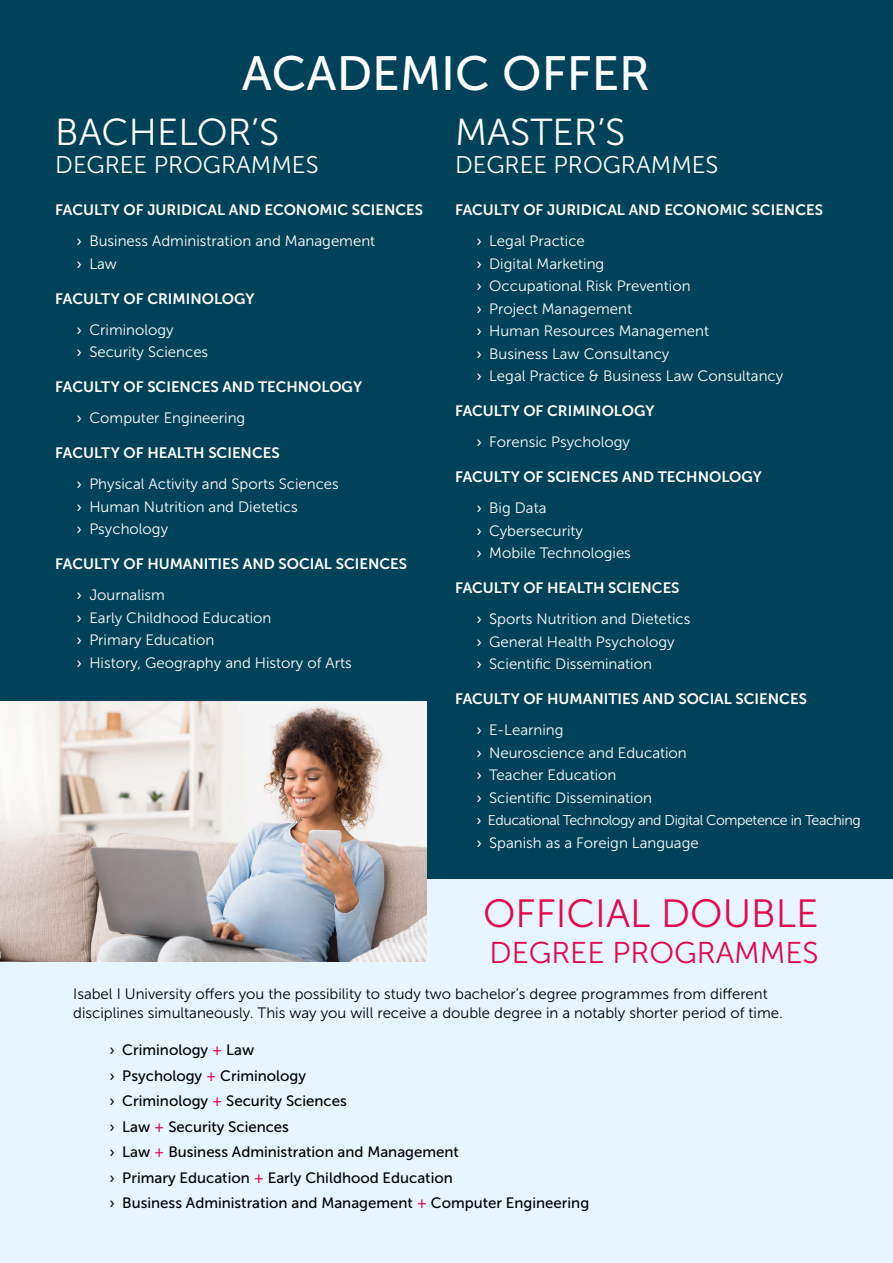
<style>
.page{position:relative;width:893px;height:1263px;background:#fff}
.page>*{position:absolute;margin:0;border:0;box-sizing:border-box;transform-origin:0 0}
.t1{font:48px "Museo Sans 500";color:#fff}
.t2{font:39.3px "Museo Sans 300";color:#e4084f}
.t3{font:37.5px "Museo Sans 300";color:#fff}
.t4{font:30px "Museo Sans 300";color:#e4084f}
.t5{font:24px "Museo Sans 300";color:#fff}
.t6{font:15px/22.5px "Museo Sans 300";color:#fff}
.t7{font:15px "Museo Sans 700";color:#fff}
.t8{font:15px/25.5px "Museo Sans 500";color:#000}
.t9{font:15px/19.5px "Museo Sans 300";color:#000}
.t10{font:14.25px "Museo Sans 300";letter-spacing:-.03em;color:#fff}
.s1{font-family:"Museo Sans 500"}
.s2{color:#e4084f}
</style>
<div class="page">
<div style="left:0;top:0;width:893px;height:879px;background:#004259"></div>
<div style="left:0;top:879px;width:893px;height:384px;background:#e6f5fe"></div>
<img style="left:0;top:702px;width:426px;height:259px">
<h1 class="t1" style="left:242px;top:47px;width:409px">ACADEMIC OFFER</h1>
<h3 class="t3" style="left:55px;top:111px;width:226px">BACHELOR’S</h3>
<h3 class="t5" style="left:55px;top:152px;width:265px">DEGREE PROGRAMMES</h3>
<p class="t7" style="left:55px;top:202px;width:369px">FACULTY OF JURIDICAL AND ECONOMIC SCIENCES</p>
<p class="t6" style="left:77px;top:230px;width:300px"><span class="s1">›</span> Business Administration and Management <span class="s1">›</span> Law</p>
<p class="t7" style="left:55px;top:290px;width:201px">FACULTY OF CRIMINOLOGY</p>
<p class="t6" style="left:77px;top:318px;width:133px"><span class="s1">›</span> Criminology<br><span class="s1">›</span> Security Sciences</p>
<p class="t7" style="left:55px;top:379px;width:308px">FACULTY OF SCIENCES AND TECHNOLOGY</p>
<p class="t6" style="left:77px;top:407px;width:170px"><span class="s1">›</span> Computer Engineering</p>
<p class="t7" style="left:55px;top:445px;width:226px">FACULTY OF HEALTH SCIENCES</p>
<p class="t6" style="left:77px;top:473px;width:264px"><span class="s1">›</span> Physical Activity and Sports Sciences <span class="s1">›</span> Human Nutrition and Dietetics<br><span class="s1">›</span> Psychology</p>
<p class="t7" style="left:55px;top:556px;width:353px">FACULTY OF HUMANITIES AND SOCIAL SCIENCES</p>
<p class="t6" style="left:77px;top:584px;width:277px"><span class="s1">›</span> Journalism<br><span class="s1">›</span> Early Childhood Education<br><span class="s1">›</span> Primary Education<br><span class="s1">›</span> History, Geography and History of Arts</p>
<h3 class="t3" style="left:455px;top:111px;width:172px">MASTER’S</h3>
<h3 class="t5" style="left:455px;top:152px;width:265px">DEGREE PROGRAMMES</h3>
<p class="t7" style="left:455px;top:202px;width:369px">FACULTY OF JURIDICAL AND ECONOMIC SCIENCES</p>
<p class="t6" style="left:476px;top:230px;width:308px"><span class="s1">›</span> Legal Practice<br><span class="s1">›</span> Digital Marketing<br><span class="s1">›</span> Occupational Risk Prevention<br><span class="s1">›</span> Project Management<br><span class="s1">›</span> Human Resources Management<br><span class="s1">›</span> Business Law Consultancy<br><span class="s1">›</span> Legal Practice &amp; Business Law Consultancy</p>
<p class="t7" style="left:455px;top:403px;width:201px">FACULTY OF CRIMINOLOGY</p>
<p class="t6" style="left:476px;top:431px;width:155px"><span class="s1">›</span> Forensic Psychology</p>
<p class="t7" style="left:455px;top:469px;width:308px">FACULTY OF SCIENCES AND TECHNOLOGY</p>
<p class="t6" style="left:476px;top:497px;width:156px"><span class="s1">›</span> Big Data<br><span class="s1">›</span> Cybersecurity<br><span class="s1">›</span> Mobile Technologies</p>
<p class="t7" style="left:455px;top:580px;width:226px">FACULTY OF HEALTH SCIENCES</p>
<p class="t6" style="left:476px;top:608px;width:215px"><span class="s1">›</span> Sports Nutrition and Dietetics <span class="s1">›</span> General Health Psychology<br><span class="s1">›</span> Scientific Dissemination</p>
<p class="t7" style="left:455px;top:691px;width:353px">FACULTY OF HUMANITIES AND SOCIAL SCIENCES</p>
<p class="t6" style="left:476px;top:719px;width:212px"><span class="s1">›</span> E-Learning<br><span class="s1">›</span> Neuroscience and Education <span class="s1">›</span> Teacher Education<br><span class="s1">›</span> Scientific Dissemination</p>
<p class="t10" style="left:476px;top:813px;width:386px"><span class="s1">›</span> Educational Technology and Digital Competence in Teaching</p>
<p class="t6" style="left:476px;top:831px;width:224px"><span class="s1">›</span> Spanish as a Foreign Language</p>
<h2 class="t2" style="left:483px;top:892px;width:337px">OFFICIAL DOUBLE</h2>
<h3 class="t4" style="left:489px;top:937px;width:331px">DEGREE PROGRAMMES</h3>
<p class="t9" style="left:73px;top:984px;width:711px">Isabel I University offers you the possibility to study two bachelor’s degree programmes from different disciplines simultaneously. This way you will receive a double degree in a notably shorter period of time.</p>
<p class="t8" style="left:109px;top:1037px;width:481px">› Criminology <span class="s2">+</span> Law<br>› Psychology <span class="s2">+</span> Criminology<br>› Criminology <span class="s2">+</span> Security Sciences<br>› Law <span class="s2">+</span> Security Sciences<br>› Law <span class="s2">+</span> Business Administration and Management<br>› Primary Education <span class="s2">+</span> Early Childhood Education<br>› Business Administration and Management <span class="s2">+</span> Computer Engineering</p>
</div>
